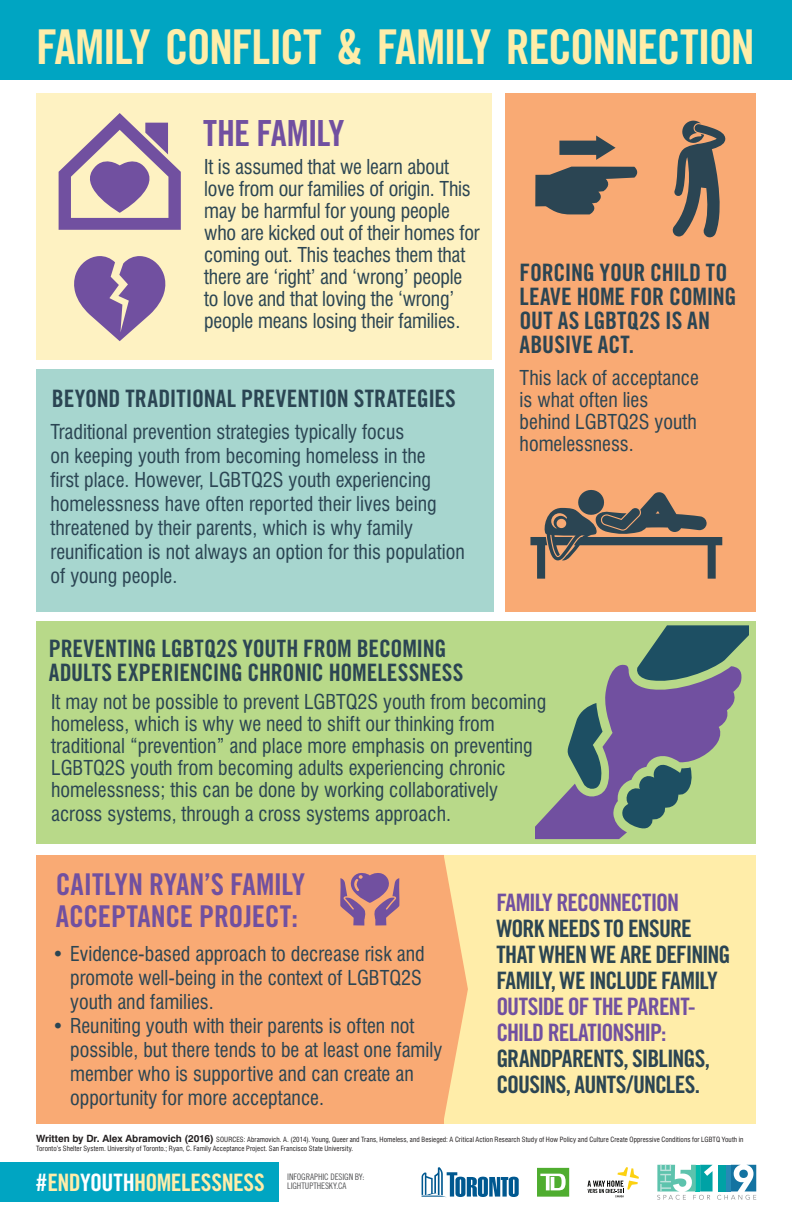
<style>
.page{position:relative;width:792px;height:1224px;background:#fff}
.page>*{position:absolute;margin:0;border:0;box-sizing:border-box;transform-origin:0 0}
.t1{font:48px "Trade Gothic Bold Cond Twenty";letter-spacing:-.035em;color:#ffeda9}
.t2{font:36px "Trade Gothic Bold Cond Twenty";letter-spacing:-.03em;color:#7150a0}
.t3{font:30px "Trade Gothic Bold Cond Twenty";letter-spacing:-.01em;color:#7150a0}
.t4{font:24px/26px "Trade Gothic Bold Cond Twenty";letter-spacing:-.04em;color:#2b4553}
.t5{font:24px/24px "Trade Gothic Bold Cond Twenty";letter-spacing:-.02em;color:#2b4553}
.t6{font:24px "Trade Gothic Bold Cond Twenty";color:#2b4553}
.t7{font:24px "Trade Gothic Bold Cond Twenty";letter-spacing:-.02em;color:#ffeda9}
.t8{font:condensed 20px/22px "Swiss 721 BT";color:#2b4553}
.t9{font:9px "Trade Gothic Cond Eighteen";letter-spacing:-.01em;color:#57585a}
.t10{font:condensed 7px/8.4px "Swiss 721 BT";letter-spacing:.01em;color:#231f20}
.s1{color:#7150a0}
.s2{font-weight:700;font-stretch:normal;font-size:10px}
.s3{color:#fff}
</style>
<div class="page">
<div style="left:414px;top:855px;width:342px;height:268px;background:#ffeda9"></div>
<div style="left:36px;top:855px;width:408px;height:268px;background:#f9aa74"></div>
<div style="left:36px;top:94px;width:456px;height:266px;background:#fef2c2"></div>
<div style="left:506px;top:94px;width:250px;height:518px;background:#f9aa74"></div>
<div style="left:36px;top:621px;width:720px;height:223px;background:#b8d989"></div>
<div style="left:36px;top:370px;width:458px;height:242px;background:#a7d6cf"></div>
<svg style="left:535px;top:167px;width:103px;height:47px"></svg>
<svg style="left:559px;top:136px;width:57px;height:24px"></svg>
<svg style="left:530px;top:490px;width:192px;height:89px"></svg>
<svg style="left:74px;top:256px;width:92px;height:85px"></svg>
<svg style="left:59px;top:113px;width:122px;height:117px"></svg>
<div style="left:0;top:0;width:792px;height:80px;background:#00a5c2"></div>
<svg style="left:340px;top:858px;width:128px;height:260px"></svg>
<svg style="left:535px;top:625px;width:213px;height:214px"></svg>
<svg style="left:672px;top:120px;width:54px;height:117px"></svg>
<div style="left:0;top:1163px;width:279px;height:39px;background:#00a5c2"></div>
<svg style="left:657px;top:1165px;width:99px;height:35px"></svg>
<svg style="left:587px;top:1167px;width:52px;height:30px"></svg>
<svg style="left:422px;top:1167px;width:97px;height:30px"></svg>
<svg style="left:537px;top:1168px;width:32px;height:29px"></svg>
<p class="t1" style="left:36px;top:17px;width:720px">FAMILY CONFLICT &amp; FAMILY RECONNECTION</p>
<p class="t2" style="left:203px;top:111px;width:143px">THE FAMILY</p>
<p class="t8" style="left:204px;top:156px;width:277px">It is assumed that we learn about love from our families of origin. This may be harmful for young people who are kicked out of their homes for coming out. This teaches them that there are ‘right’ and ‘wrong’ people to love and that loving the ‘wrong’ people means losing their families.</p>
<p class="t6" style="left:52px;top:384px;width:405px">BEYOND TRADITIONAL PREVENTION STRATEGIES</p>
<p class="t8" style="left:51px;top:420px;width:416px;line-height:24px">Traditional prevention strategies typically focus<br>on keeping youth from becoming homeless in the<br>first place. However, LGBTQ2S youth experiencing homelessness have often reported their lives being threatened by their parents, which is why family reunification is not always an option for this population of young people.</p>
<p class="t5" style="left:49px;top:636px;width:416px">PREVENTING LGBTQ2S YOUTH FROM BECOMING<br>ADULTS EXPERIENCING CHRONIC HOMELESSNESS</p>
<p class="t5" style="left:520px;top:261px;width:218px">FORCING YOUR CHILD TO<br>LEAVE HOME FOR COMING<br>OUT AS LGBTQ2S IS AN<br>ABUSIVE ACT.</p>
<p class="t8" style="left:520px;top:367px;width:181px">This lack of acceptance</p>
<p class="t8" style="left:520px;top:389px;width:130px">is what often lies</p>
<p class="t8" style="left:520px;top:411px;width:179px">behind LGBTQ2S youth homelessness.</p>
<p class="t8" style="left:51px;top:690px;width:497px">It may not be possible to prevent LGBTQ2S youth from becoming homeless, which is why we need to shift our thinking from traditional “prevention” and place more emphasis on preventing LGBTQ2S youth from becoming adults experiencing chronic homelessness; this can be done by working collaboratively</p>
<p class="t8" style="left:51px;top:802px;width:401px">across systems, through a cross systems approach.</p>
<p class="t3" style="left:56px;top:866px;width:251px">CAITLYN RYAN’S FAMILY</p>
<p class="t3" style="left:56px;top:898px;width:244px">ACCEPTANCE PROJECT:</p>
<p class="t4" style="left:496px;top:890px;width:236px"><span class="s1">FAMILY RECONNECTION<br></span>WORK NEEDS TO ENSURE<br>THAT WHEN WE ARE DEFINING<br>FAMILY, WE INCLUDE FAMILY<br><span class="s1">OUTSIDE OF THE PARENT-<br>CHILD RELATIONSHIP:<br></span>GRANDPARENTS, SIBLINGS,<br>COUSINS, AUNTS/UNCLES.</p>
<p class="t8" style="left:70px;top:941px;width:356px;line-height:24px;text-indent:-18px">• Evidence-based approach to decrease risk and promote well-being in the context of LGBTQ2S youth and families.</p>
<p class="t8" style="left:70px;top:1013px;width:374px;line-height:24px;text-indent:-18px">• Reuniting youth with their parents is often not possible, but there tends to be at least one family member who is supportive and can create an opportunity for more acceptance.</p>
<p class="t10" style="left:36px;top:1136px;width:709px"><span class="s2">Written by Dr. Alex Abramovich (2016)</span> SOURCES: Abramovich. A. (2014). Young, Queer and Trans, Homeless, and Besieged: A Critical Action Research Study of How Policy and Culture Create Oppressive Conditions for LGBTQ Youth in<br>Toronto’s Shelter System. University of Toronto.; Ryan, C. Family Acceptance Project. San Francisco State University.</p>
<p class="t7" style="left:36px;top:1167px;width:230px"><span class="s3">#</span>END<span class="s3">YOUTH</span>HOMELESSNESS</p>
<p class="t9" style="left:287px;top:1181px;width:61px">LIGHTUPTHESKY.CA</p>
<p class="t9" style="left:287px;top:1172px;width:79px">INFOGRAPHIC DESIGN BY:</p>
</div>
